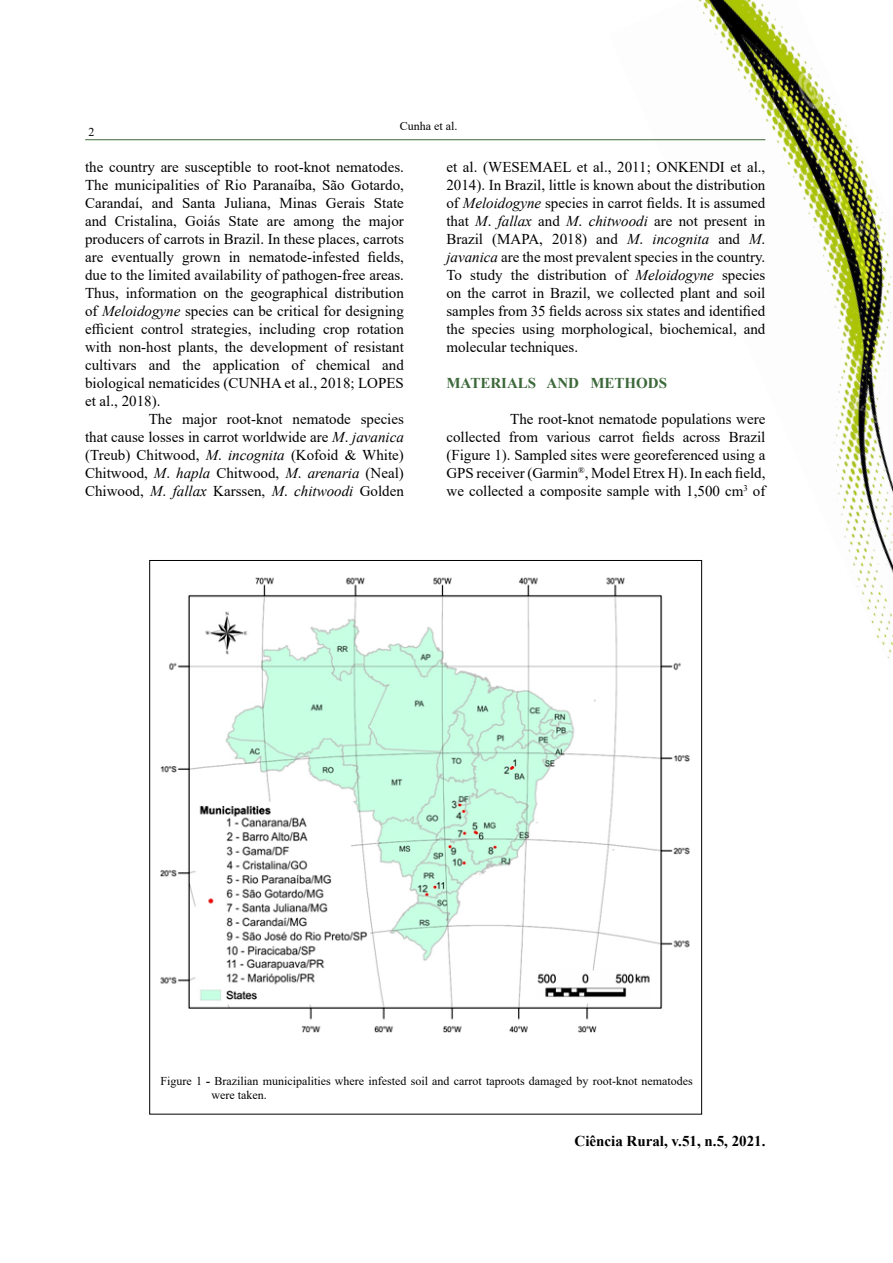
<style>
.page{position:relative;width:893px;height:1263px;background:#fff}
.page>*{position:absolute;margin:0;border:0;box-sizing:border-box;transform-origin:0 0}
.t1{font:15px/18px "Times New Roman";color:#000;text-align:justify}
.t2{font:700 15px "Times New Roman";color:#000}
.t3{font:700 15px "Times New Roman";color:#3c683a}
.t4{font:12px/14.4px "Times New Roman";color:#000}
.s1{font-style:italic}
.s2{font-weight:700}
</style>
<div class="page">
<img style="left:608px;top:0;width:285px;height:659px">
<hr style="left:85px;top:139px;width:680px;height:1px;background:#3c683a">
<img style="left:160px;top:570px;width:540px;height:463px">
<p class="t4" style="left:400px;top:119px;width:59px">Cunha et al.</p>
<p class="t1" style="left:85px;top:157px;width:320px">the country are susceptible to root-knot nematodes.</p>
<p class="t1" style="left:85px;top:175px;width:320px">The municipalities of Rio Paranaíba, São Gotardo,</p>
<p class="t1" style="left:85px;top:193px;width:320px">Carandaí, and Santa Juliana, Minas Gerais State</p>
<p class="t1" style="left:85px;top:211px;width:320px">and Cristalina, Goiás State are among the major</p>
<p class="t1" style="left:85px;top:229px;width:320px">producers of carrots in Brazil. In these places, carrots</p>
<p class="t1" style="left:85px;top:247px;width:320px">are eventually grown in nematode-infested fields,</p>
<p class="t1" style="left:85px;top:265px;width:320px">due to the limited availability of pathogen-free areas.</p>
<p class="t1" style="left:85px;top:283px;width:320px">Thus, information on the geographical distribution</p>
<p class="t1" style="left:85px;top:301px;width:320px">of <span class="s1">Meloidogyne</span> species can be critical for designing</p>
<p class="t1" style="left:85px;top:319px;width:320px">efficient control strategies, including crop rotation</p>
<p class="t1" style="left:85px;top:337px;width:320px">with non-host plants, the development of resistant</p>
<p class="t1" style="left:85px;top:355px;width:320px">cultivars and the application of chemical and</p>
<p class="t1" style="left:85px;top:373px;width:320px">biological nematicides (CUNHA et al., 2018; LOPES</p>
<p class="t1" style="left:85px;top:391px;width:77px">et al., 2018).</p>
<p class="t1" style="left:149px;top:409px;width:257px">The major root-knot nematode species</p>
<p class="t1" style="left:85px;top:427px;width:320px">that cause losses in carrot worldwide are <span class="s1">M</span>. <span class="s1">javanica</span></p>
<p class="t1" style="left:85px;top:445px;width:320px">(Treub) Chitwood, <span class="s1">M</span>. <span class="s1">incognita</span> (Kofoid &amp; White)</p>
<p class="t1" style="left:85px;top:463px;width:320px">Chitwood, <span class="s1">M</span>. <span class="s1">hapla</span> Chitwood, <span class="s1">M</span>. <span class="s1">arenaria</span> (Neal)</p>
<p class="t1" style="left:85px;top:481px;width:320px">Chiwood, <span class="s1">M</span>. <span class="s1">fallax</span> Karssen, <span class="s1">M</span>. <span class="s1">chitwoodi</span> Golden</p>
<p class="t4" style="left:88px;top:124px;width:7px">2</p>
<p class="t1" style="left:446px;top:157px;width:320px">et al. (WESEMAEL et al., 2011; ONKENDI et al., 2014). In Brazil, little is known about the distribution of <span class="s1">Meloidogyne</span> species in carrot fields. It is assumed that <span class="s1">M</span>. <span class="s1">fallax</span> and <span class="s1">M</span>. <span class="s1">chitwoodi</span> are not present in Brazil (MAPA, 2018) and <span class="s1">M</span>. <span class="s1">incognita</span> and <span class="s1">M</span>. <span class="s1">javanica</span> are the most prevalent species in the country.<br>To study the distribution of <span class="s1">Meloidogyne</span> species on the carrot in Brazil, we collected plant and soil samples from 35 fields across six states and identified the species using morphological, biochemical, and molecular techniques.</p>
<p class="t3" style="left:446px;top:372px;width:222px">MATERIALS AND METHODS</p>
<p class="t1" style="left:446px;top:409px;width:320px;text-indent:64px">The root-knot nematode populations were collected from various carrot fields across Brazil (Figure 1). Sampled sites were georeferenced using a GPS receiver (Garmin<sup>®</sup>, Model Etrex H). In each field, we collected a composite sample with 1,500 cm<sup>3</sup> of</p>
<p class="t4" style="left:212px;top:1073px;width:483px;text-indent:-51px">Figure 1 <span class="s2">-</span> Brazilian municipalities where infested soil and carrot taproots damaged by root-knot nematodes were taken.</p>
<p class="t2" style="left:575px;top:1130px;width:192px">Ciência Rural, v.51, n.5, 2021.</p>
</div>
